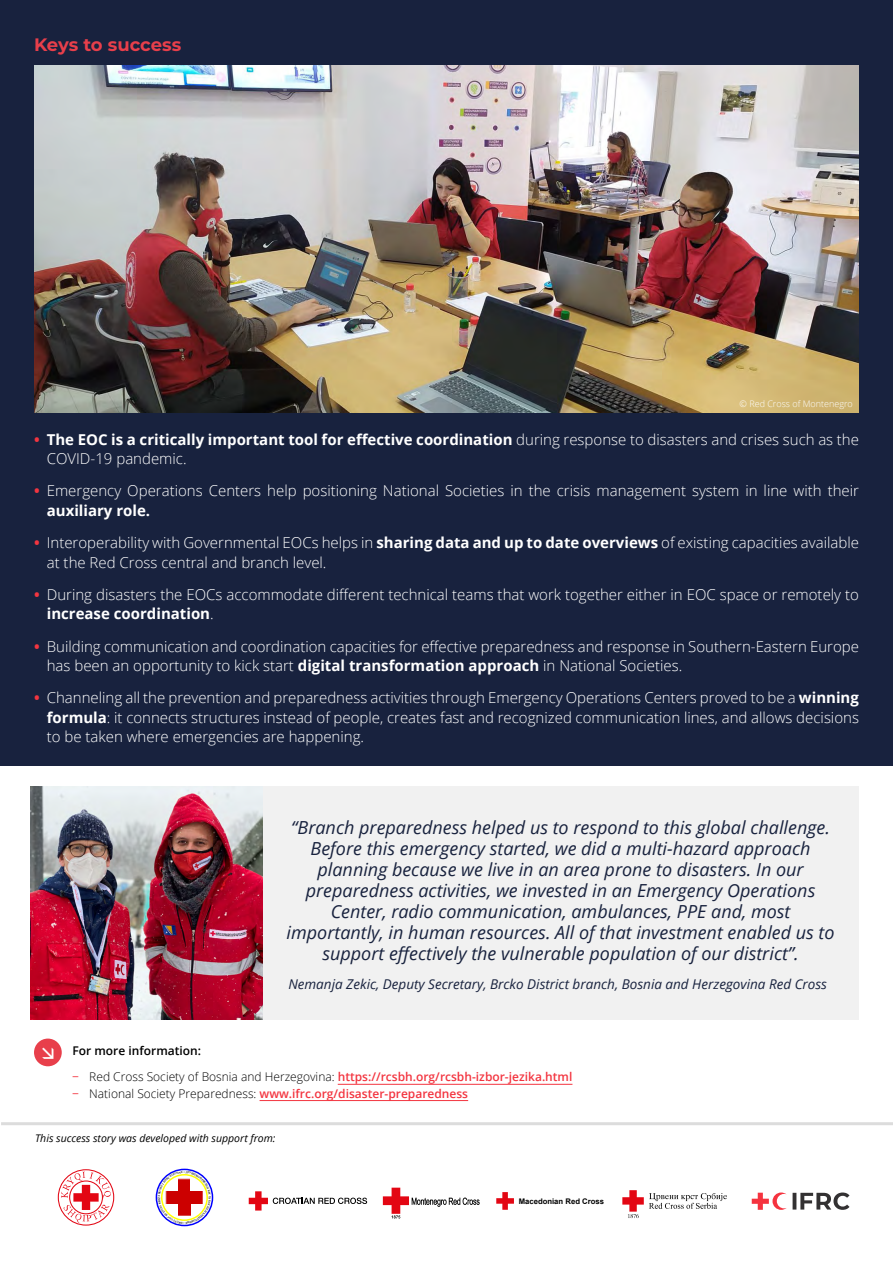
<style>
.page{position:relative;width:893px;height:1263px;background:#fff}
.page>*{position:absolute;margin:0;border:0;box-sizing:border-box;transform-origin:0 0}
.t1{font:italic 18px/21px "Open Sans";color:#18223e;text-align:center}
.t2{font:700 18px "Montserrat";letter-spacing:-.005em;color:#e83f4b}
.t3{font:300 15px/19.5px "Open Sans";color:#fff}
.t4{font:italic 13.5px "Open Sans";color:#18223e}
.t5{font:300 12px/16.2px "Open Sans";color:#000}
.t6{font:600 12px "Open Sans";color:#000}
.t7{font:italic 10.5px "Open Sans";color:#000}
.t8{font:300 9px "Open Sans";color:#fff}
.t9{font:700 7.65px "Arial";color:#000}
.s1{font-weight:700;color:#f33540}
.s2{font-weight:700}
.s3{font-weight:400;color:#f33540}
.s4{font-weight:600;color:#f33540}
</style>
<div class="page">
<div style="left:0;top:0;width:893px;height:765px;background:#18223e"></div>
<div style="left:262px;top:786px;width:597px;height:233px;background:#f1f1f1"></div>
<img style="left:34px;top:66px;width:825px;height:346px">
<img style="left:30px;top:786px;width:232px;height:233px">
<hr style="left:338px;top:1084px;width:234px;height:1px;background:#f33540">
<hr style="left:260px;top:1100px;width:208px;height:1px;background:#f33540">
<hr style="left:1px;top:1122px;width:892px;height:3px;background:#dcdcdc">
<div style="left:34px;top:1038px;width:28px;height:28px;background:#e83f4b;border-radius:50%"></div>
<svg style="left:57px;top:1169px;width:58px;height:57px"></svg>
<svg style="left:58px;top:1170px;width:56px;height:55px"></svg>
<div style="left:58px;top:1169px;width:56px;height:56px;border:1px solid #e30613;border-radius:50%"></div>
<svg style="left:61px;top:1172px;width:50px;height:51px"></svg>
<div style="left:69px;top:1180px;width:34px;height:34px;border:1px solid #e30613;border-radius:50%"></div>
<svg style="left:249px;top:1191px;width:118px;height:19px"></svg>
<svg style="left:383px;top:1188px;width:97px;height:30px"></svg>
<svg style="left:496px;top:1192px;width:18px;height:18px"></svg>
<svg style="left:622px;top:1190px;width:105px;height:28px"></svg>
<svg style="left:752px;top:1192px;width:35px;height:18px"></svg>
<svg style="left:793px;top:1192px;width:56px;height:18px"></svg>
<svg style="left:156px;top:1169px;width:57px;height:57px"></svg>
<p class="t2" style="left:34px;top:32px;width:149px">Keys to success</p>
<p class="t8" style="left:739px;top:397px;width:115px">© Red Cross of Montenegro</p>
<p class="t3" style="left:47px;top:429px;width:814px;text-indent:-13px"><span class="s1">•</span> <span class="s2">The EOC is a critically important tool for effective coordination</span> during response to disasters and crises such as the<br>COVID-19 pandemic.</p>
<p class="t3" style="left:47px;top:481px;width:814px;text-indent:-13px"><span class="s1">•</span> Emergency Operations Centers help positioning National Societies in the crisis management system in line with their <span class="s2">auxiliary role.</span></p>
<p class="t3" style="left:47px;top:532px;width:814px;text-indent:-13px"><span class="s1">•</span> Interoperability with Governmental EOCs helps in <span class="s2">sharing data and up to date overviews</span> of existing capacities available at the Red Cross central and branch level.</p>
<p class="t3" style="left:47px;top:584px;width:814px;text-indent:-13px"><span class="s1">•</span> During disasters the EOCs accommodate different technical teams that work together either in EOC space or remotely to <span class="s2">increase coordination</span>.</p>
<p class="t3" style="left:47px;top:636px;width:814px;text-indent:-13px"><span class="s1">•</span> Building communication and coordination capacities for effective preparedness and response in Southern-Eastern Europe has been an opportunity to kick start <span class="s2">digital transformation approach</span> in National Societies.</p>
<p class="t3" style="left:47px;top:688px;width:814px;text-align:justify;text-indent:-13px"><span class="s1">•</span> Channeling all the prevention and preparedness activities through Emergency Operations Centers proved to be a <span class="s2">winning formula</span>: it connects structures instead of people, creates fast and recognized communication lines, and allows decisions to be taken where emergencies are happening.</p>
<p class="t6" style="left:72px;top:1042px;width:130px">For more information:</p>
<p class="t1" style="left:287px;top:816px;width:549px">“Branch preparedness helped us to respond to this global challenge.<br>Before this emergency started, we did a multi-hazard approach planning because we live in an area prone to disasters. In our preparedness activities, we invested in an Emergency Operations Center, radio communication, ambulances, PPE and, most importantly, in human resources. All of that investment enabled us to support effectively the vulnerable population of our district”.</p>
<p class="t4" style="left:288px;top:975px;width:540px">Nemanja Zekic, Deputy Secretary, Brcko District branch, Bosnia and Herzegovina Red Cross</p>
<p class="t5" style="left:72px;top:1068px;width:502px"><span class="s3">−</span> Red Cross Society of Bosnia and Herzegovina: <span class="s4">https://rcsbh.org/rcsbh-izbor-jezika.html </span><span class="s3">−</span> National Society Preparedness: <span class="s4">www.ifrc.org/disaster-preparedness</span></p>
<p class="t7" style="left:35px;top:1131px;width:242px">This success story was developed with support from:</p>
<p class="t9" style="left:519px;top:1196px;width:87px">Macedonian Red Cross</p>
</div>
